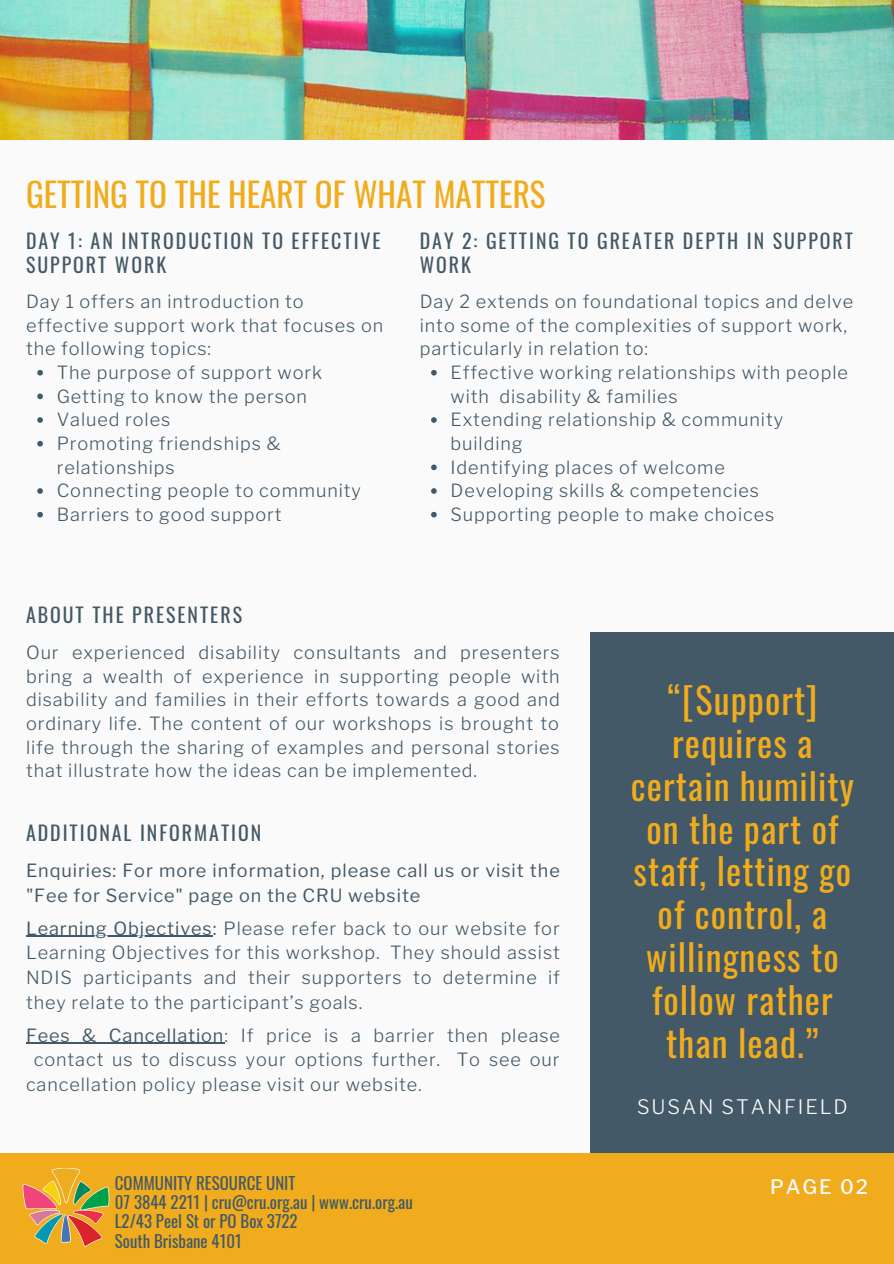
<style>
.page{position:relative;width:894px;height:1264px;background:#fff}
.page>*{position:absolute;margin:0;border:0;box-sizing:border-box;transform-origin:0 0}
.t1{font:36px/42.8px "Oswald";letter-spacing:.03em;color:#f0ac1c}
.t2{font:33.15px "Oswald";color:#f0ac1c}
.t3{font:19.8px/23.7px "Oswald";letter-spacing:.1em;color:#435967}
.t4{font:300 19.8px "Libre Franklin";letter-spacing:.1em;color:#fafafa}
.t5{font:500 19.8px "Libre Franklin";letter-spacing:.1em;color:#fafafa}
.t6{font:300 18px/23.7px "Libre Franklin";letter-spacing:.05em;color:#435967}
.t7{font:18px/24.8px "Libre Franklin";letter-spacing:.05em;color:#435967}
.t8{font:16.8px "Oswald";color:#435967}
.s1{font-weight:400}
</style>
<div class="page">
<img style="left:0;top:0;width:893px;height:140px">
<div style="left:0;top:140px;width:893px;height:1026px;background:#fafafa"></div>
<div style="left:590px;top:632px;width:303px;height:520px;background:#435967"></div>
<div style="left:0;top:1152px;width:893px;height:111px;background:#f0ac1c"></div>
<img style="left:23px;top:1168px;width:86px;height:78px">
<hr style="left:26px;top:935px;width:187px;height:2px;background:#435967">
<hr style="left:26px;top:1042px;width:198px;height:2px;background:#435967">
<svg style="left:37px;top:370px;width:6px;height:5px"></svg>
<svg style="left:37px;top:393px;width:6px;height:6px"></svg>
<svg style="left:37px;top:417px;width:6px;height:6px"></svg>
<svg style="left:37px;top:441px;width:6px;height:5px"></svg>
<svg style="left:37px;top:488px;width:6px;height:6px"></svg>
<svg style="left:37px;top:512px;width:6px;height:5px"></svg>
<svg style="left:431px;top:370px;width:5px;height:5px"></svg>
<svg style="left:431px;top:417px;width:5px;height:6px"></svg>
<svg style="left:431px;top:464px;width:5px;height:6px"></svg>
<svg style="left:431px;top:488px;width:5px;height:6px"></svg>
<svg style="left:431px;top:512px;width:5px;height:5px"></svg>
<p class="t2" style="left:26px;top:169px;width:521px">GETTING TO THE HEART OF WHAT MATTERS</p>
<p class="t3" style="left:26px;top:228px;width:356px">DAY 1: AN INTRODUCTION TO EFFECTIVE<br>SUPPORT WORK</p>
<p class="t6" style="left:26px;top:289px;width:358px">Day 1 offers an introduction to effective support work that focuses on the following topics:</p>
<p class="t6" style="left:57px;top:360px;width:267px">The purpose of support work</p>
<p class="t6" style="left:57px;top:384px;width:252px">Getting to know the person</p>
<p class="t6" style="left:57px;top:408px;width:115px">Valued roles</p>
<p class="t6" style="left:57px;top:431px;width:225px">Promoting friendships &amp; relationships</p>
<p class="t6" style="left:57px;top:479px;width:305px">Connecting people to community</p>
<p class="t6" style="left:57px;top:502px;width:226px">Barriers to good support</p>
<p class="t3" style="left:419px;top:228px;width:434px">DAY 2: GETTING TO GREATER DEPTH IN SUPPORT<br>WORK</p>
<p class="t6" style="left:419px;top:289px;width:435px">Day 2 extends on foundational topics and delve into some of the complexities of support work, particularly in relation to:</p>
<p class="t6" style="left:450px;top:360px;width:399px">Effective working relationships with people with disability &amp; families</p>
<p class="t6" style="left:450px;top:408px;width:334px">Extending relationship &amp; community building</p>
<p class="t6" style="left:450px;top:455px;width:276px">Identifying places of welcome</p>
<p class="t6" style="left:450px;top:479px;width:310px">Developing skills &amp; competencies</p>
<p class="t6" style="left:450px;top:502px;width:325px">Supporting people to make choices</p>
<p class="t3" style="left:26px;top:602px;width:217px">ABOUT THE PRESENTERS</p>
<p class="t6" style="left:26px;top:640px;width:535px;text-align:justify">Our experienced disability consultants and presenters bring a wealth of experience in supporting people with disability and families in their efforts towards a good and ordinary life. The content of our workshops is brought to life through the sharing of examples and personal stories that illustrate how the ideas can be implemented.</p>
<p class="t3" style="left:26px;top:819px;width:237px">ADDITIONAL INFORMATION</p>
<p class="t7" style="left:26px;top:858px;width:535px">Enquiries: For more information, please call us or visit the "Fee for Service" page on the CRU website</p>
<p class="t6" style="left:26px;top:915px;width:535px;line-height:24.8px;text-align:justify"><span class="s1">Learning Objectives:</span> Please refer back to our website for Learning Objectives for this workshop. They should assist NDIS participants and their supporters to determine if they relate to the participant’s goals.</p>
<p class="t6" style="left:26px;top:1023px;width:535px"><span class="s1">Fees &amp; Cancellation</span>: If price is a barrier then please</p>
<p class="t6" style="left:34px;top:1047px;width:527px">contact us to discuss your options further. To see our</p>
<p class="t6" style="left:26px;top:1072px;width:397px">cancellation policy please visit our website.</p>
<p class="t8" style="left:115px;top:1170px;width:182px">COMMUNITY RESOURCE UNIT</p>
<p class="t8" style="left:115px;top:1189px;width:299px">07 3844 2211 | cru@cru.org.au | www.cru.org.au</p>
<p class="t8" style="left:115px;top:1208px;width:184px">L2/43 Peel St or PO Box 3722</p>
<p class="t8" style="left:115px;top:1227px;width:128px">South Brisbane 4101</p>
<p class="t1" style="left:667px;top:677px;width:151px">“[Support] requires a</p>
<p class="t1" style="left:630px;top:763px;width:224px;text-align:center">certain humility on the part of staff, letting go of control, a willingness to follow rather than lead.”</p>
<p class="t4" style="left:637px;top:1094px;width:212px">SUSAN STANFIELD</p>
<p class="t5" style="left:769px;top:1175px;width:100px">PAGE 02</p>
</div>
